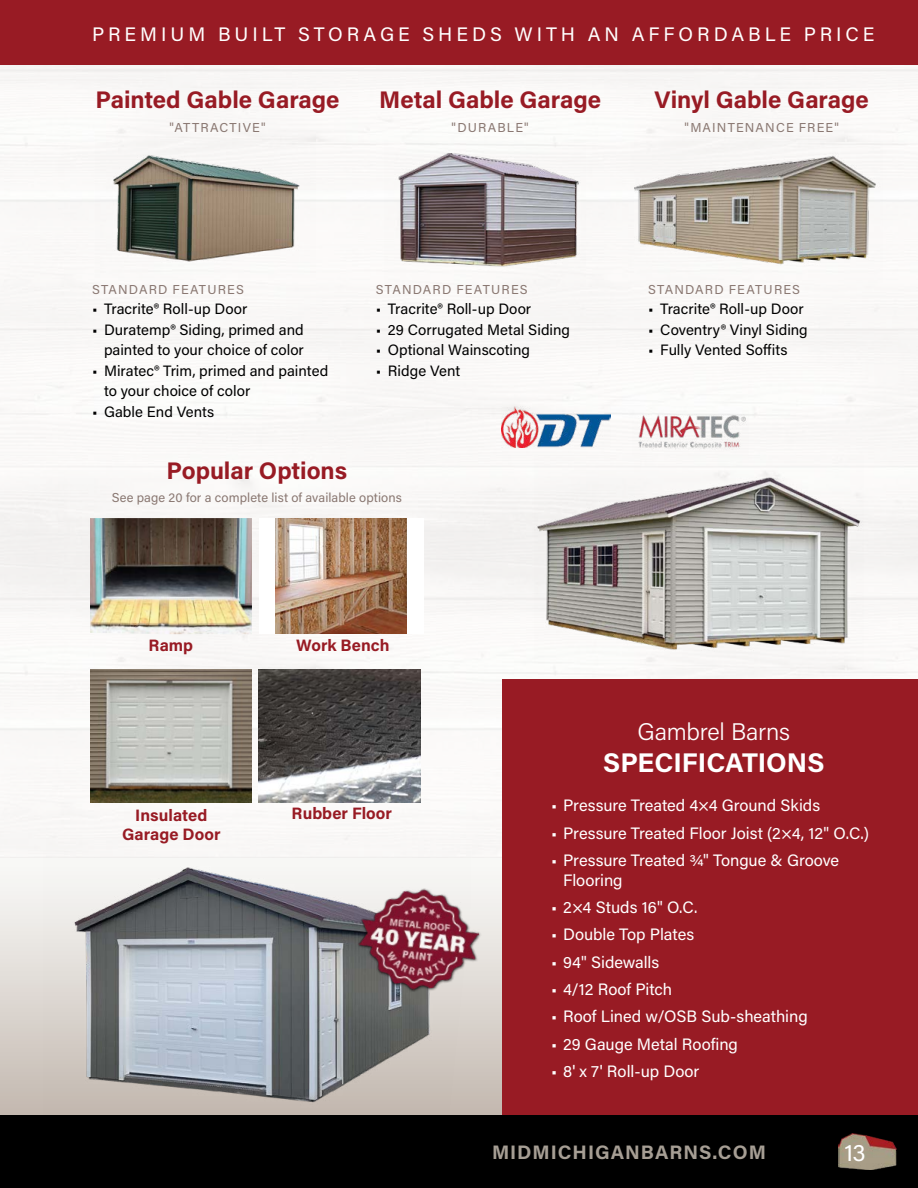
<style>
.page{position:relative;width:918px;height:1188px;background:#fff}
.page>*{position:absolute;margin:0;border:0;box-sizing:border-box;transform-origin:0 0}
.t1{font:700 27px "Acumin Pro";color:#fff}
.t2{font:700 24px "Acumin Pro";letter-spacing:-.005em;color:#981b24}
.t3{font:300 24px "Acumin Pro";letter-spacing:-.01em;color:#fff}
.t4{font:24px "Acumin Pro";color:#fff}
.t5{font:19.5px "Acumin Pro";letter-spacing:.2em;color:#fff}
.t6{font:700 19.5px "Acumin Pro";letter-spacing:.05em;color:#a69e94}
.t7{font:16.5px/19.8px "Acumin Pro";color:#fff}
.t8{font:700 16.5px/19.8px "Acumin Pro";letter-spacing:.005em;color:#981b24;text-align:center}
.t9{font:15px/20.5px "Acumin Pro";color:#000;text-align:right}
.t10{font:12.9px "Acumin Pro";letter-spacing:.085em;color:#8a7872}
.t11{font:12.9px "Acumin Pro";letter-spacing:.01em;color:#8a7872}
</style>
<div class="page">
<img style="left:0;top:64px;width:918px;height:794px">
<div style="left:0;top:1114px;width:918px;height:74px;background:#000"></div>
<img style="left:535px;top:455px;width:328px;height:208px">
<img style="left:839px;top:1134px;width:58px;height:36px">
<div style="left:0;top:859px;width:916px;height:255px;background:linear-gradient(to bottom,#fbfbfa,#c4bab1)"></div>
<div style="left:0;top:0;width:918px;height:64px;background:#981b24"></div>
<img style="left:501px;top:407px;width:109px;height:40px">
<img style="left:633px;top:410px;width:116px;height:45px">
<img style="left:90px;top:670px;width:162px;height:132px">
<div style="left:259px;top:518px;width:165px;height:116px;background:#fff"></div>
<img style="left:276px;top:518px;width:131px;height:116px">
<img style="left:90px;top:518px;width:162px;height:116px">
<img style="left:259px;top:670px;width:162px;height:132px">
<img style="left:95px;top:131px;width:220px;height:147px">
<img style="left:385px;top:140px;width:200px;height:146px">
<img style="left:630px;top:142px;width:253px;height:140px">
<img style="left:42px;top:850px;width:430px;height:265px">
<img style="left:352px;top:882px;width:134px;height:115px">
<div style="left:502px;top:679px;width:416px;height:435px;background:#981b24"></div>
<h3 class="t5" style="left:92px;top:20px;width:784px">PREMIUM BUILT STORAGE SHEDS WITH AN AFFORDABLE PRICE</h3>
<h2 class="t2" style="left:95px;top:83px;width:246px">Painted Gable Garage</h2>
<p class="t10" style="left:169px;top:118px;width:98px">"ATTRACTIVE"</p>
<h2 class="t2" style="left:379px;top:83px;width:223px">Metal Gable Garage</h2>
<p class="t10" style="left:452px;top:118px;width:79px">"DURABLE"</p>
<h2 class="t2" style="left:655px;top:83px;width:216px">Vinyl Gable Garage</h2>
<p class="t10" style="left:685px;top:118px;width:156px">"MAINTENANCE FREE"</p>
<p class="t10" style="left:92px;top:280px;width:153px">STANDARD FEATURES</p>
<p class="t9" style="left:92px;top:298px;width:157px">• Tracrite® Roll-up Door</p>
<p class="t9" style="left:92px;top:319px;width:213px">• Duratemp® Siding, primed and painted to your choice of color</p>
<p class="t9" style="left:104px;top:360px;width:226px;text-align:left;text-indent:-12px">• Miratec® Trim, primed and painted to your choice of color</p>
<p class="t9" style="left:92px;top:401px;width:124px">• Gable End Vents</p>
<p class="t10" style="left:376px;top:280px;width:153px">STANDARD FEATURES</p>
<p class="t9" style="left:376px;top:298px;width:157px">• Tracrite® Roll-up Door</p>
<p class="t9" style="left:376px;top:319px;width:196px">• 29 Corrugated Metal Siding</p>
<p class="t9" style="left:376px;top:339px;width:156px">• Optional Wainscoting</p>
<p class="t9" style="left:376px;top:360px;width:86px">• Ridge Vent</p>
<h2 class="t2" style="left:167px;top:454px;width:182px">Popular Options</h2>
<p class="t11" style="left:112px;top:489px;width:292px">See page 20 for a complete list of available options</p>
<p class="t8" style="left:149px;top:635px;width:46px">Ramp</p>
<p class="t8" style="left:296px;top:635px;width:95px">Work Bench</p>
<p class="t10" style="left:648px;top:280px;width:153px">STANDARD FEATURES</p>
<p class="t9" style="left:648px;top:298px;width:157px">• Tracrite® Roll-up Door</p>
<p class="t9" style="left:648px;top:319px;width:161px">• Coventry® Vinyl Siding</p>
<p class="t9" style="left:648px;top:339px;width:141px">• Fully Vented Soffits</p>
<p class="t8" style="left:122px;top:804px;width:100px">Insulated<br>Garage Door</p>
<p class="t8" style="left:292px;top:803px;width:102px">Rubber Floor</p>
<h2 class="t3" style="left:638px;top:715px;width:154px">Gambrel Barns</h2>
<h1 class="t1" style="left:603px;top:744px;width:223px">SPECIFICATIONS</h1>
<p class="t7" style="left:551px;top:795px;width:271px">• Pressure Treated 4×4 Ground Skids</p>
<p class="t7" style="left:551px;top:822px;width:319px">• Pressure Treated Floor Joist (2×4, 12" O.C.)</p>
<p class="t7" style="left:563px;top:850px;width:278px;text-indent:-12px">• Pressure Treated ¾" Tongue &amp; Groove<br>Flooring</p>
<p class="t7" style="left:551px;top:897px;width:148px">• 2×4 Studs 16" O.C.</p>
<p class="t7" style="left:551px;top:924px;width:145px">• Double Top Plates</p>
<p class="t7" style="left:551px;top:951px;width:110px">• 94" Sidewalls</p>
<p class="t7" style="left:551px;top:979px;width:123px">• 4/12 Roof Pitch</p>
<p class="t7" style="left:551px;top:1006px;width:258px">• Roof Lined w/OSB Sub-sheathing</p>
<p class="t7" style="left:551px;top:1033px;width:188px">• 29 Gauge Metal Roofing</p>
<p class="t7" style="left:551px;top:1061px;width:150px">• 8' x 7' Roll-up Door</p>
<h3 class="t6" style="left:492px;top:1138px;width:276px">MIDMICHIGANBARNS.COM</h3>
<h2 class="t4" style="left:844px;top:1136px;width:23px">13</h2>
</div>
